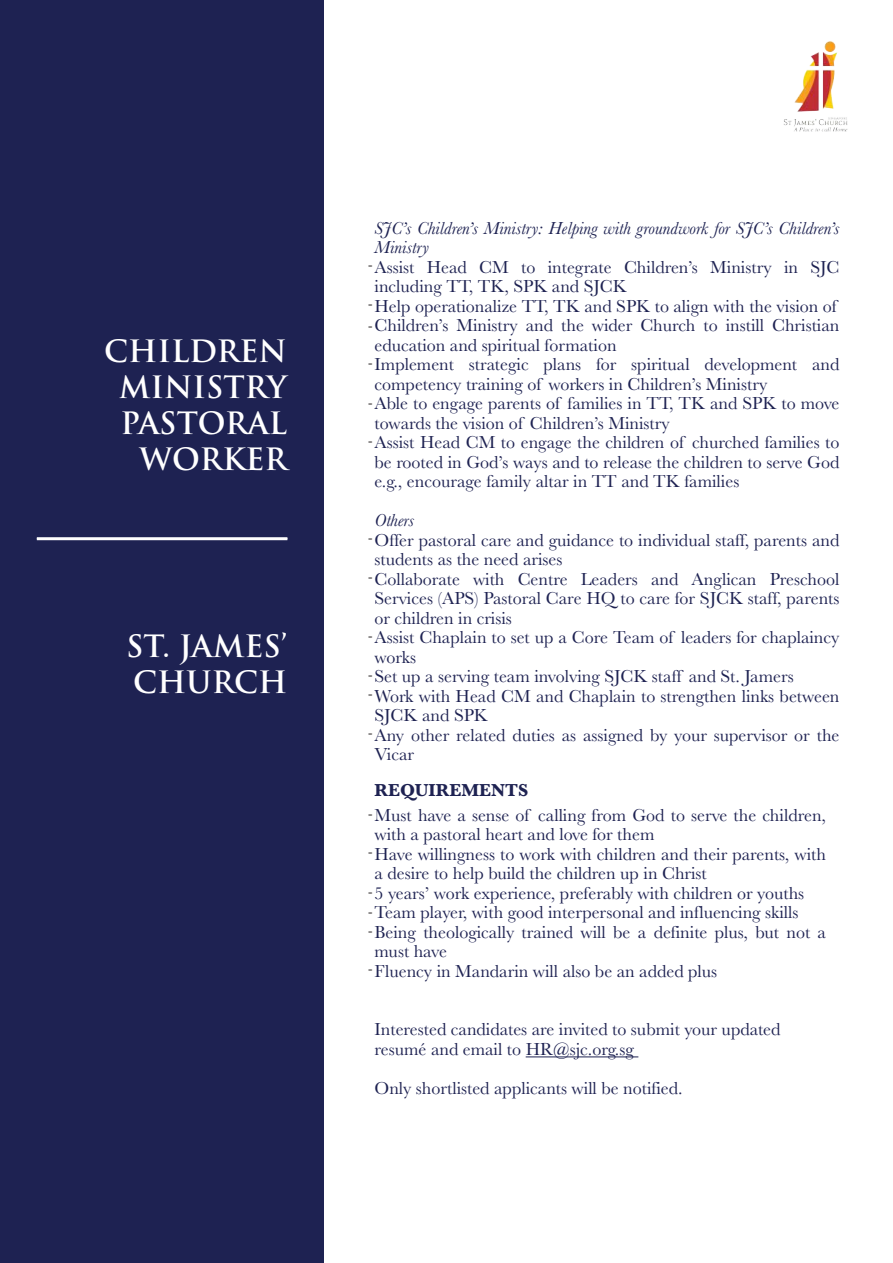
<style>
.page{position:relative;width:893px;height:1263px;background:#fff}
.page>*{position:absolute;margin:0;border:0;box-sizing:border-box;transform-origin:0 0}
.t1{font:700 30px/36px "Trajan Pro";color:#fff;text-align:right}
.t2{font:18px/19.5px "Baskerville";color:#1e2252}
.t3{font:italic 18px/19.5px "Baskerville";color:#1e2252}
.t4{font:700 18px "Baskerville";color:#1e2252}
.t5{font:500 15px/19.4px "Big Caslon";color:#221f1f}
</style>
<div class="page">
<hr style="left:526px;top:1056px;width:112px;height:1px;background:#1e2252">
<div style="left:0;top:0;width:323px;height:1263px;background:#1e2252"></div>
<hr style="left:37px;top:537px;width:250px;height:3px;background:#fefefe">
<img style="left:783px;top:41px;width:65px;height:91px">
<h1 class="t1" style="left:104px;top:336px;width:184px">CHILDREN<br>MINISTRY<br>PASTORAL<br>WORKER</h1>
<h1 class="t1" style="left:126px;top:631px;width:163px;text-align:left">ST. JAMES’<br>CHURCH</h1>
<p class="t3" style="left:374px;top:220px;width:466px">SJC’s Children’s Ministry: Helping with groundwork for SJC’s Children’s<br>Ministry</p>
<p class="t2" style="left:374px;top:259px;width:466px">Assist Head CM to integrate Children’s Ministry in SJC including TT, TK, SPK and SJCK<br>Help operationalize TT, TK and SPK to align with the vision of Children’s Ministry and the wider Church to instill Christian education and spiritual formation<br>Implement strategic plans for spiritual development and competency training of workers in Children’s Ministry<br>Able to engage parents of families in TT, TK and SPK to move towards the vision of Children’s Ministry<br>Assist Head CM to engage the children of churched families to be rooted in God’s ways and to release the children to serve God e.g., encourage family altar in TT and TK families</p>
<p class="t3" style="left:374px;top:512px;width:41px">Others</p>
<p class="t2" style="left:374px;top:532px;width:466px">Offer pastoral care and guidance to individual staff, parents and students as the need arises<br>Collaborate with Centre Leaders and Anglican Preschool Services (APS) Pastoral Care HQ to care for SJCK staff, parents or children in crisis<br>Assist Chaplain to set up a Core Team of leaders for chaplaincy works<br>Set up a serving team involving SJCK staff and St. Jamers<br>Work with Head CM and Chaplain to strengthen links between SJCK and SPK<br>Any other related duties as assigned by your supervisor or the Vicar</p>
<p class="t5" style="left:368px;top:255px;width:5px">-</p>
<p class="t5" style="left:368px;top:294px;width:5px">-</p>
<p class="t5" style="left:368px;top:316px;width:5px">-</p>
<p class="t5" style="left:368px;top:353px;width:5px">-</p>
<p class="t5" style="left:368px;top:393px;width:5px">-</p>
<p class="t5" style="left:368px;top:431px;width:5px">-</p>
<p class="t5" style="left:368px;top:528px;width:5px">-</p>
<p class="t5" style="left:368px;top:567px;width:5px">-</p>
<p class="t5" style="left:368px;top:626px;width:5px">-</p>
<p class="t5" style="left:368px;top:665px;width:5px">- -</p>
<p class="t5" style="left:368px;top:723px;width:5px">-</p>
<p class="t4" style="left:375px;top:784px;width:155px">REQUIREMENTS</p>
<p class="t2" style="left:374px;top:807px;width:453px">Must have a sense of calling from God to serve the children, with a pastoral heart and love for them<br>Have willingness to work with children and their parents, with a desire to help build the children up in Christ<br>5 years’ work experience, preferably with children or youths Team player, with good interpersonal and influencing skills Being theologically trained will be a definite plus, but not a must have<br>Fluency in Mandarin will also be an added plus</p>
<p class="t5" style="left:368px;top:804px;width:5px">-</p>
<p class="t5" style="left:368px;top:842px;width:5px">-</p>
<p class="t5" style="left:368px;top:882px;width:5px">-</p>
<p class="t5" style="left:368px;top:902px;width:5px">-</p>
<p class="t5" style="left:368px;top:921px;width:5px">-</p>
<p class="t5" style="left:368px;top:959px;width:5px">-</p>
<p class="t2" style="left:374px;top:1021px;width:407px">Interested candidates are invited to submit your updated resumé and email to HR@sjc.org.sg</p>
<p class="t2" style="left:375px;top:1080px;width:310px">Only shortlisted applicants will be notified.</p>
</div>
